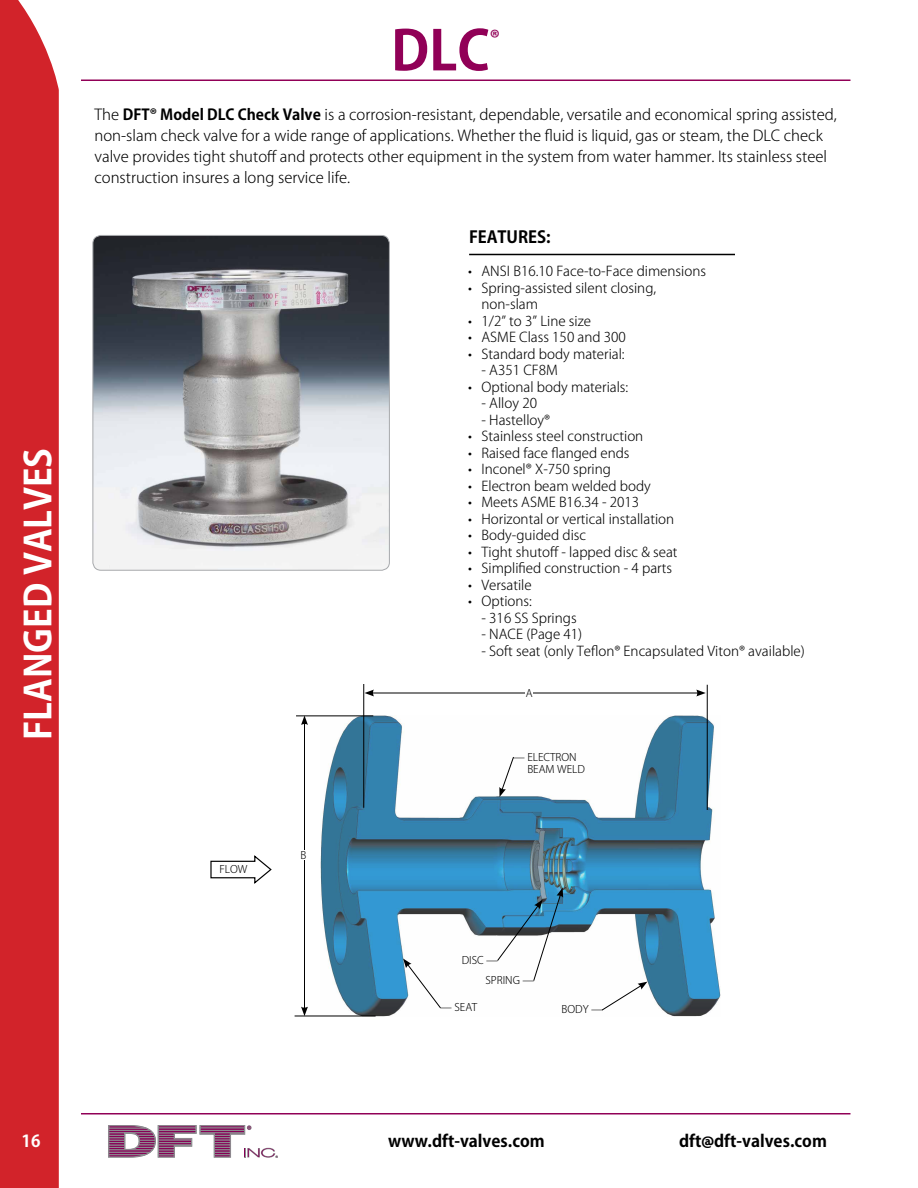
<style>
.page{position:relative;width:918px;height:1188px;background:#fff}
.page>*{position:absolute;margin:0;border:0;box-sizing:border-box;transform-origin:0 0}
.t1{font:700 54px "Koz Go Pro";color:#910057}
.t2{font:700 36px "Koz Go Pro";color:#fff}
.t3{font:700 21px "Koz Go Pro";color:#910057}
.t4{font:700 16.5px "Koz Go Pro";color:#000}
.t5{font:700 16.5px "Koz Go Pro";color:#fff}
.t6{font:300 15px/21px "Koz Go Pro";color:#000}
.t7{font:300 13.5px/16.5px "Koz Go Pro";color:#000}
.t8{font:300 10.5px/12px "Koz Go Pro";color:#000}
.s1{font-weight:700}
.s2{font-family:"Trebuchet MS"}
</style>
<div class="page">
<div style="left:0;top:0;width:59px;height:1188px;background:#d2232a"></div>
<hr style="left:81px;top:80px;width:769px;height:1px;background:#910057">
<svg style="left:108px;top:1125px;width:170px;height:33px"></svg>
<hr style="left:81px;top:1113px;width:769px;height:1px;background:#910057">
<hr style="left:469px;top:254px;width:266px;height:1px;background:#000">
<img style="left:321px;top:716px;width:399px;height:301px">
<hr style="left:296px;top:716px;width:77px;height:1px;background:#000">
<hr style="left:295px;top:1016px;width:81px;height:1px;background:#000">
<hr style="left:304px;top:723px;width:1px;height:286px;background:#000">
<svg style="left:301px;top:716px;width:7px;height:9px"></svg>
<svg style="left:301px;top:1007px;width:7px;height:9px"></svg>
<svg style="left:210px;top:855px;width:62px;height:29px"></svg>
<div style="left:301px;top:850px;width:8px;height:10px;background:#fff"></div>
<hr style="left:363px;top:684px;width:1px;height:124px;background:#000">
<hr style="left:707px;top:685px;width:1px;height:125px;background:#000">
<hr style="left:372px;top:693px;width:327px;height:1px;background:#000">
<svg style="left:364px;top:690px;width:10px;height:6px"></svg>
<svg style="left:696px;top:690px;width:10px;height:6px"></svg>
<div style="left:526px;top:688px;width:7px;height:14px;background:#fff"></div>
<svg style="left:403px;top:958px;width:39px;height:51px"></svg>
<svg style="left:499px;top:756px;width:15px;height:41px"></svg>
<svg style="left:497px;top:888px;width:66px;height:94px"></svg>
<svg style="left:601px;top:982px;width:46px;height:29px"></svg>
<img style="left:93px;top:235px;width:295px;height:334px">
<div style="left:93px;top:235px;width:297px;height:336px;border:1px solid #a7a9ac;border-radius:8px"></div>
<h1 class="t1" style="left:391px;top:16px;width:100px">DLC</h1>
<h3 class="t3" style="left:490px;top:25px;width:12px">®</h3>
<p class="t6" style="left:94px;top:104px;width:744px">The <span class="s1">DFT® Model DLC Check Valve</span> is a corrosion-resistant, dependable, versatile and economical spring assisted, non-slam check valve for a wide range of applications. Whether the fluid is liquid, gas or steam, the DLC check valve provides tight shutoff and protects other equipment in the system from water hammer. Its stainless steel construction insures a long service life.</p>
<h2 class="t2" style="left:15px;top:740px;width:294px;rotate:-90deg">FLANGED VALVES</h2>
<p class="t8" style="left:219px;top:863px;width:30px">FLOW</p>
<p class="t8" style="left:301px;top:849px;width:7px">B</p>
<p class="t4" style="left:469px;top:226px;width:83px">FEATURES:</p>
<p class="t7" style="left:468px;top:263px;width:240px">• ANSI B16.10 Face-to-Face dimensions</p>
<p class="t7" style="left:482px;top:279px;width:176px;text-indent:-14px">• Spring-assisted silent closing, non-slam</p>
<p class="t7" style="left:468px;top:312px;width:125px">• 1/2” to 3” Line size</p>
<p class="t7" style="left:468px;top:329px;width:159px">• ASME Class 150 and 300</p>
<p class="t7" style="left:468px;top:345px;width:158px">• Standard body material:</p>
<p class="t7" style="left:482px;top:362px;width:78px">- A351 CF8M</p>
<p class="t7" style="left:468px;top:378px;width:162px">• Optional body materials:</p>
<p class="t7" style="left:482px;top:395px;width:57px">- Alloy 20</p>
<p class="t7" style="left:482px;top:411px;width:70px">- Hastelloy®</p>
<p class="t7" style="left:468px;top:428px;width:177px">• Stainless steel construction</p>
<p class="t7" style="left:468px;top:444px;width:163px">• Raised face flanged ends</p>
<p class="t7" style="left:468px;top:461px;width:144px">• Inconel® X-750 spring</p>
<p class="t7" style="left:468px;top:477px;width:184px">• Electron beam welded body</p>
<p class="t7" style="left:468px;top:494px;width:173px">• Meets ASME B16.34 - 2013</p>
<p class="t7" style="left:468px;top:510px;width:208px">• Horizontal or vertical installation</p>
<p class="t7" style="left:468px;top:527px;width:120px">• Body-guided disc</p>
<p class="t7" style="left:468px;top:543px;width:211px">• Tight shutoff - lapped disc &amp; seat</p>
<p class="t7" style="left:468px;top:560px;width:206px">• Simplified construction - 4 parts</p>
<p class="t7" style="left:468px;top:576px;width:65px">• Versatile</p>
<p class="t7" style="left:468px;top:593px;width:65px">• Options:</p>
<p class="t7" style="left:482px;top:609px;width:97px">- 316 SS Springs</p>
<p class="t7" style="left:482px;top:626px;width:102px">- NACE (Page 41)</p>
<p class="t7" style="left:482px;top:642px;width:325px">- Soft seat (only Teflon® Encapsulated Viton® available)</p>
<p class="t8" style="left:526px;top:687px;width:8px">A</p>
<p class="t8" style="left:527px;top:751px;width:59px;text-indent:-14px">— ELECTRON<br>BEAM WELD</p>
<p class="t8" style="left:462px;top:954px;width:38px">DISC —</p>
<p class="t8" style="left:485px;top:974px;width:50px">SPRING —</p>
<p class="t8" style="left:440px;top:1001px;width:39px">— SEAT</p>
<p class="t8" style="left:562px;top:1003px;width:43px">BODY —</p>
<p class="t5" style="left:22px;top:1131px;width:20px">16</p>
<p class="t4" style="left:388px;top:1131px;width:158px">www.dft-valves.com</p>
<p class="t4" style="left:679px;top:1131px;width:149px">dft<span class="s2">@</span>dft-valves.com</p>
</div>
